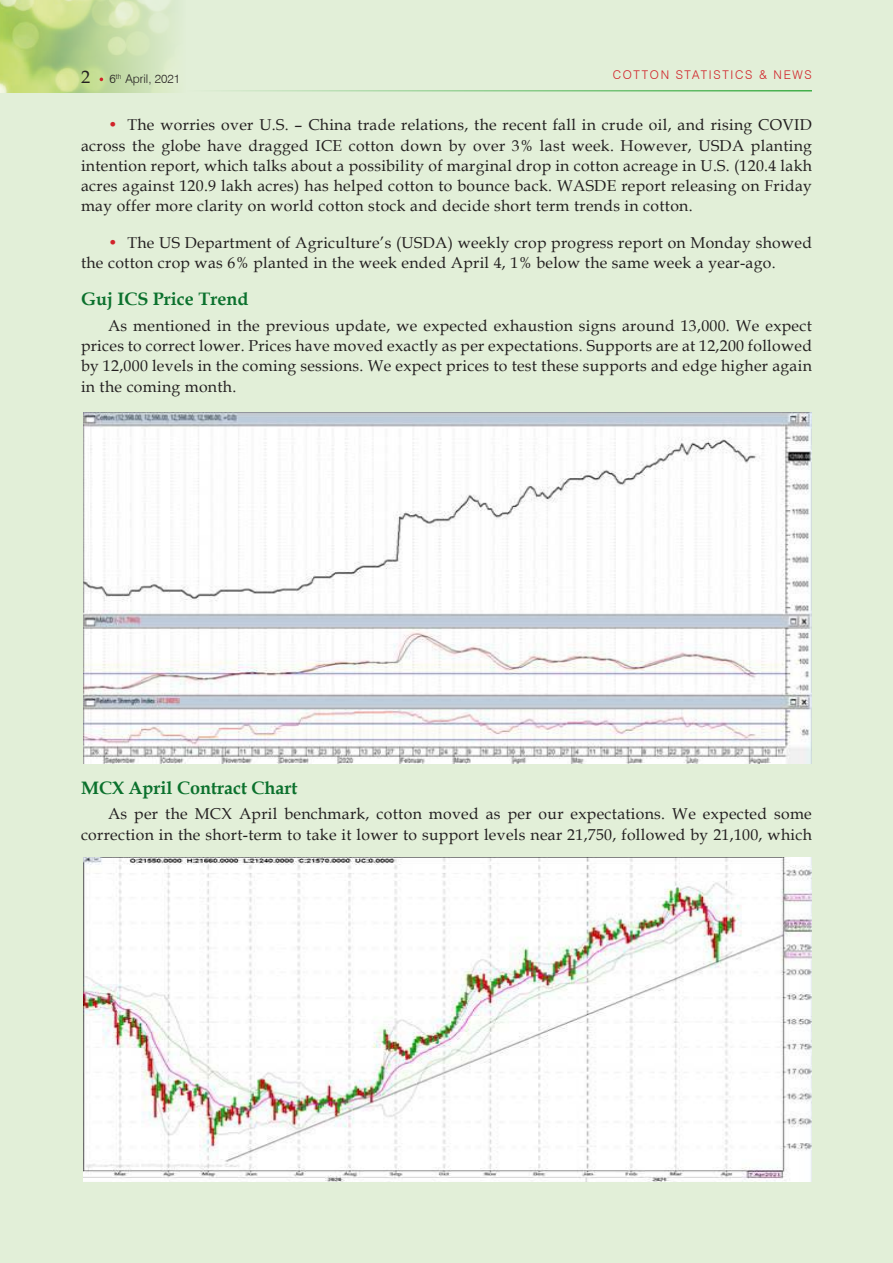
<style>
.page{position:relative;width:893px;height:1263px;background:#e2efd8}
.page>*{position:absolute;margin:0;border:0;box-sizing:border-box;transform-origin:0 0}
.BODY_BOLD{font:700 18px "Book Antiqua";color:#0b712d}
.t1{font:18px "Book Antiqua";color:#231f20}
.BODY_TEXT{font:15.75px/20.2px "Book Antiqua";letter-spacing:.02em;color:#231f20;text-align:justify}
.t2{font:300 12px "Swiss 721 BT";letter-spacing:.14em;color:#d1232a}
.t3{font:300 12px "Swiss 721 BT";color:#231f20}
.s1{color:#d1232a}
</style>
<div class="page">
<img style="left:0;top:0;width:174px;height:93px">
<hr style="left:186px;top:90px;width:626px;height:2px;background:#40ae49">
<img style="left:84px;top:412px;width:728px;height:351px">
<img style="left:84px;top:857px;width:728px;height:325px">
<p class="t1" style="left:81px;top:64px;width:10px">2</p>
<p class="t2" style="left:613px;top:67px;width:201px">COTTON STATISTICS &amp; NEWS</p>
<p class="t3" style="left:110px;top:71px;width:72px">6<sup>th</sup> April, 2021</p>
<p class="BODY_TEXT" style="left:81px;top:114px;width:732px;text-indent:27px"><span class="s1">•</span> The worries over U.S. – China trade relations, the recent fall in crude oil, and rising COVID across the globe have dragged ICE cotton down by over 3% last week. However, USDA planting intention report, which talks about a possibility of marginal drop in cotton acreage in U.S. (120.4 lakh acres against 120.9 lakh acres) has helped cotton to bounce back. WASDE report releasing on Friday may offer more clarity on world cotton stock and decide short term trends in cotton.</p>
<p class="BODY_TEXT" style="left:81px;top:232px;width:732px;text-indent:27px"><span class="s1">•</span> The US Department of Agriculture’s (USDA) weekly crop progress report on Monday showed the cotton crop was 6% planted in the week ended April 4, 1% below the same week a year-ago.</p>
<p class="BODY_BOLD" style="left:81px;top:287px;width:169px">Guj ICS Price Trend</p>
<p class="BODY_TEXT" style="left:81px;top:315px;width:732px;text-indent:27px">As mentioned in the previous update, we expected exhaustion signs around 13,000. We expect prices to correct lower. Prices have moved exactly as per expectations. Supports are at 12,200 followed by 12,000 levels in the coming sessions. We expect prices to test these supports and edge higher again in the coming month.</p>
<p class="BODY_BOLD" style="left:81px;top:775px;width:218px">MCX April Contract Chart</p>
<p class="BODY_TEXT" style="left:81px;top:803px;width:732px;text-align:right">As per the MCX April benchmark, cotton moved as per our expectations. We expected some correction in the short-term to take it lower to support levels near 21,750, followed by 21,100, which</p>
</div>
